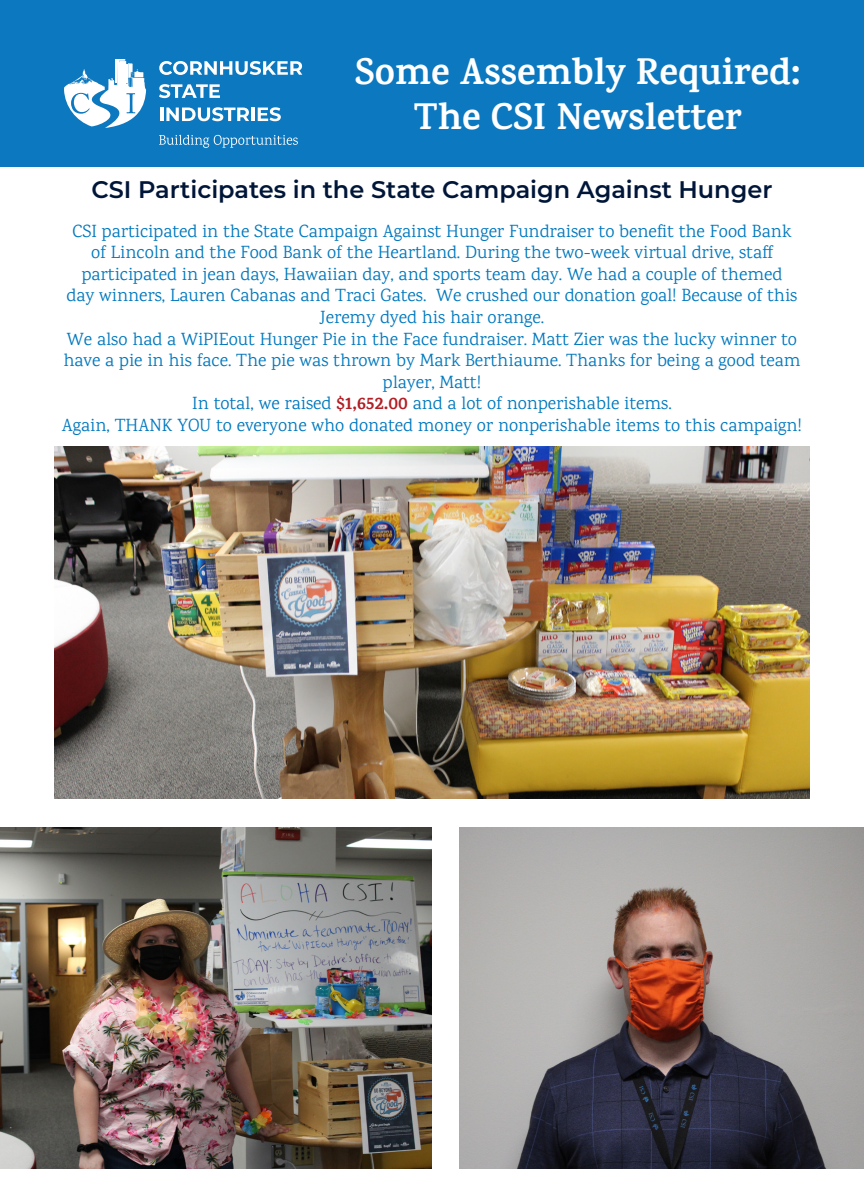
<style>
.page{position:relative;width:864px;height:1188px;background:#fff}
.page>*{position:absolute;margin:0;border:0;box-sizing:border-box;transform-origin:0 0}
.t1{font:700 37.5px "Karma";color:#fff}
.t2{font:600 24px "Montserrat";color:#001639}
.t3{font:18px/21.6px "Karma";color:#0078be;text-align:center}
.s1{font-weight:700;color:#b21f24}
</style>
<div class="page">
<div style="left:0;top:0;width:864px;height:166px;background:#0c78bf"></div>
<svg style="left:64px;top:59px;width:82px;height:69px"></svg>
<svg style="left:159px;top:135px;width:139px;height:13px"></svg>
<svg style="left:159px;top:61px;width:143px;height:14px"></svg>
<svg style="left:159px;top:84px;width:61px;height:14px"></svg>
<svg style="left:160px;top:107px;width:89px;height:14px"></svg>
<hr style="left:251px;top:108px;width:4px;height:13px;background:#fff">
<svg style="left:258px;top:107px;width:23px;height:14px"></svg>
<img style="left:54px;top:446px;width:756px;height:352px">
<img style="left:459px;top:827px;width:405px;height:342px">
<img style="left:0;top:827px;width:432px;height:342px">
<p class="t1" style="left:355px;top:50px;width:447px">Some Assembly Required:</p>
<p class="t1" style="left:414px;top:95px;width:329px">The CSI Newsletter</p>
<p class="t2" style="left:91px;top:173px;width:683px">CSI Participates in the State Campaign Against Hunger</p>
<p class="t3" style="left:62px;top:220px;width:742px">CSI participated in the State Campaign Against Hunger Fundraiser to benefit the Food Bank<br>of Lincoln and the Food Bank of the Heartland. During the two-week virtual drive, staff participated in jean days, Hawaiian day, and sports team day. We had a couple of themed<br>day winners, Lauren Cabanas and Traci Gates. We crushed our donation goal! Because of this Jeremy dyed his hair orange.<br>We also had a WiPIEout Hunger Pie in the Face fundraiser. Matt Zier was the lucky winner to have a pie in his face. The pie was thrown by Mark Berthiaume. Thanks for being a good team player, Matt!<br>In total, we raised <span class="s1">$1,652.00</span> and a lot of nonperishable items.<br>Again, THANK YOU to everyone who donated money or nonperishable items to this campaign!</p>
</div>
